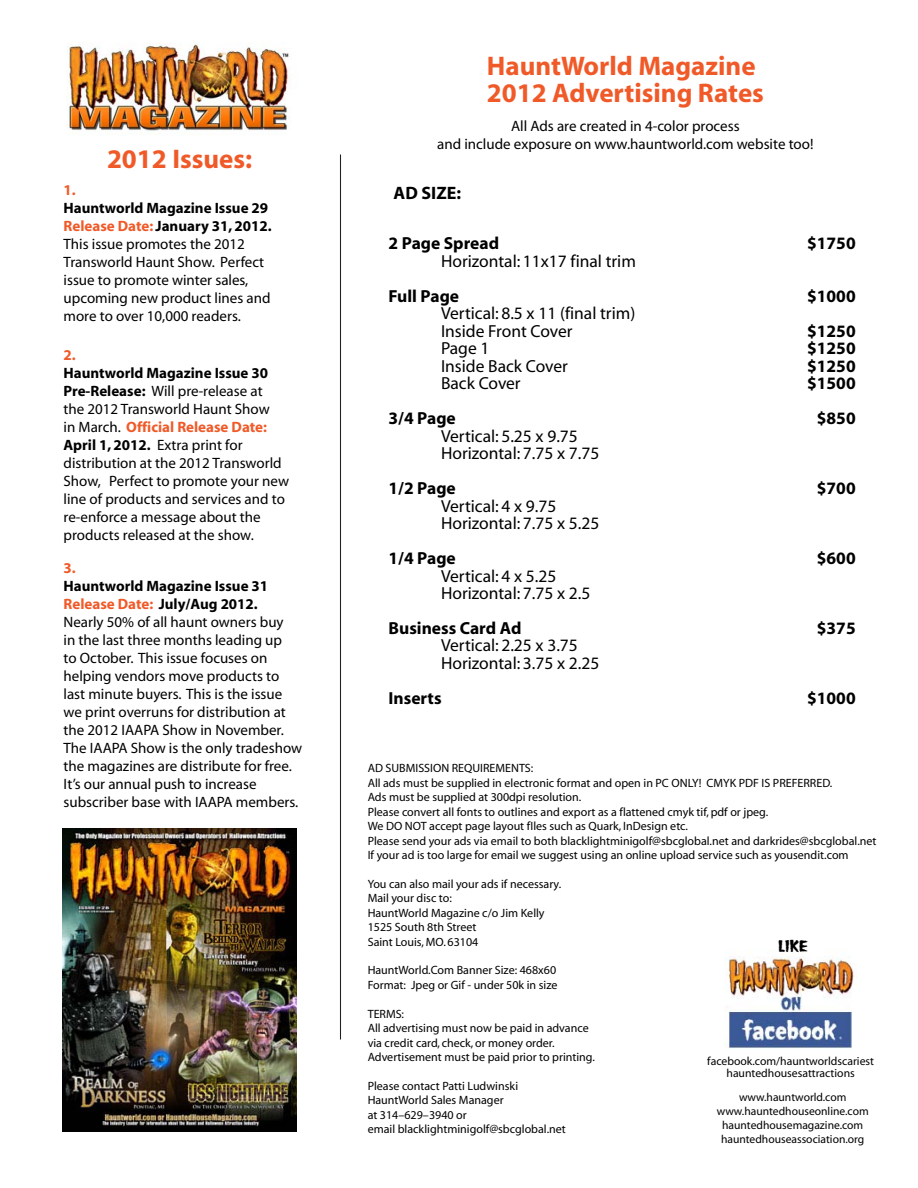
<style>
.page{position:relative;width:918px;height:1188px;background:#fff}
.page>*{position:absolute;margin:0;border:0;box-sizing:border-box;transform-origin:0 0}
.t1{font:700 27px/27px "Myriad";color:#f05a28}
.t2{font:700 18px "Myriad";color:#000}
.t3{font:18px "Spookhouse";color:#000}
.t4{font:17.55px/17.5px "Myriad";color:#000}
.t5{font:700 17.55px/17.5px "Myriad";color:#000}
.t6{font:15px/18px "Myriad";color:#000}
.t7{font:12px/14.4px "Myriad Pro";color:#000}
.t8{font:700 12px/14.4px "Myriad Pro";color:#000}
.t9{font:11.7px/12px "Myriad";color:#000;text-align:center}
.t10{font:11.55px/14px "Myriad";color:#000;text-align:center}
.s1{font-weight:700;color:#f05a28}
.s2{font-weight:700}
.s3{font-weight:400}
</style>
<div class="page">
<img style="left:67px;top:43px;width:223px;height:92px">
<img style="left:62px;top:828px;width:234px;height:304px">
<hr style="left:340px;top:154px;width:1px;height:886px;background:#231f20">
<img style="left:724px;top:956px;width:130px;height:93px">
<p class="t1" style="left:107px;top:147px;width:147px">2012 Issues:</p>
<p class="t6" style="left:64px;top:182px;width:210px"><span class="s1">1.<br></span><span class="s2">Hauntworld Magazine Issue 29<br></span><span class="s1">Release Date:</span> <span class="s2">January 31, 2012.<br></span>This issue promotes the 2012<br>Transworld Haunt Show. Perfect issue to promote winter sales, upcoming new product lines and more to over 10,000 readers.</p>
<p class="t6" style="left:64px;top:346px;width:227px"><span class="s1">2.<br></span><span class="s2">Hauntworld Magazine Issue 30<br>Pre-Release:</span> Will pre-release at<br>the 2012 Transworld Haunt Show<br>in March. <span class="s1">Official Release Date:<br></span><span class="s2">April 1, 2012.</span> Extra print for distribution at the 2012 Transworld<br>Show, Perfect to promote your new line of products and services and to re-enforce a message about the products released at the show.</p>
<p class="t6" style="left:64px;top:559px;width:240px"><span class="s1">3.<br></span><span class="s2">Hauntworld Magazine Issue 31<br></span><span class="s1">Release Date:</span> <span class="s2">July/Aug 2012.<br></span>Nearly 50% of all haunt owners buy<br>in the last three months leading up<br>to October. This issue focuses on helping vendors move products to last minute buyers. This is the issue we print overruns for distribution at the 2012 IAAPA Show in November.<br>The IAAPA Show is the only tradeshow the magazines are distribute for free.<br>It’s our annual push to increase subscriber base with IAAPA members.</p>
<p class="t1" style="left:487px;top:54px;width:279px">HauntWorld Magazine<br>2012 Advertising Rates</p>
<p class="t6" style="left:437px;top:117px;width:378px;text-align:center">All Ads are created in 4-color process<br>and include exposure on www.hauntworld.com website too!</p>
<p class="t2" style="left:394px;top:184px;width:69px">AD SIZE:</p>
<p class="t4" style="left:441px;top:236px;width:196px;text-indent:-52px"><span class="s2">2 Page Spread<br></span>Horizontal: 11x17 final trim</p>
<p class="t4" style="left:441px;top:288px;width:196px;text-indent:-52px"><span class="s2">Full Page<br></span>Vertical: 8.5 x 11 (final trim)<br>Inside Front Cover<br>Page 1<br>Inside Back Cover<br>Back Cover</p>
<p class="t4" style="left:441px;top:410px;width:160px;text-indent:-52px"><span class="s2">3/4 Page<br></span>Vertical: 5.25 x 9.75<br>Horizontal: 7.75 x 7.75</p>
<p class="t4" style="left:441px;top:480px;width:160px;text-indent:-52px"><span class="s2">1/2 Page<br></span>Vertical: 4 x 9.75<br>Horizontal: 7.75 x 5.25</p>
<p class="t4" style="left:441px;top:550px;width:151px;text-indent:-52px"><span class="s2">1/4 Page<br></span>Vertical: 4 x 5.25<br>Horizontal: 7.75 x 2.5</p>
<p class="t4" style="left:441px;top:620px;width:160px;text-indent:-52px"><span class="s2">Business Card Ad<br></span>Vertical: 2.25 x 3.75<br>Horizontal: 3.75 x 2.25</p>
<p class="t5" style="left:389px;top:690px;width:55px">Inserts</p>
<p class="t5" style="left:807px;top:235px;width:50px">$1750</p>
<p class="t5" style="left:807px;top:279px;width:50px;line-height:35px">$1000 $1250</p>
<p class="t5" style="left:807px;top:340px;width:50px;text-align:justify">$1250 $1250 $1500</p>
<p class="t5" style="left:817px;top:410px;width:40px">$850</p>
<p class="t5" style="left:817px;top:480px;width:40px">$700</p>
<p class="t5" style="left:817px;top:550px;width:40px">$600</p>
<p class="t5" style="left:817px;top:620px;width:40px">$375</p>
<p class="t5" style="left:807px;top:690px;width:50px">$1000</p>
<p class="t7" style="left:368px;top:762px;width:510px"><span class="s2">AD SUBMISSION REQUIREMENTS:<br></span>All ads must be supplied in electronic format and open in PC ONLY! CMYK PDF IS PREFERRED.<br>Ads must be supplied at 300dpi resolution.<br>Please convert all fonts to outlines and export as a flattened cmyk tif, pdf or jpeg.<br>We DO NOT accept page layout fIles such as Quark, InDesign etc.<br>Please send your ads via email to both blacklightminigolf@sbcglobal.net and darkrides@sbcglobal.net If your ad is too large for email we suggest using an online upload service such as yousendit.com</p>
<p class="t7" style="left:368px;top:877px;width:195px">You can also mail your ads if necessary.<br>Mail your disc to:<br>HauntWorld Magazine c/o Jim Kelly<br>1525 South 8th Street<br>Saint Louis, MO. 63104</p>
<p class="t8" style="left:368px;top:964px;width:191px">HauntWorld.Com Banner Size: <span class="s3">468x60<br></span>Format: <span class="s3">Jpeg or Gif - under 50k in size</span></p>
<p class="t7" style="left:368px;top:1007px;width:229px"><span class="s2">TERMS:<br></span>All advertising must now be paid in advance via credit card, check, or money order.<br>Advertisement must be paid prior to printing.</p>
<p class="t7" style="left:368px;top:1079px;width:200px">Please contact Patti Ludwinski<br>HauntWorld Sales Manager<br>at 314–629–3940 or<br>email <span class="s2">blacklightminigolf@sbcglobal.net</span></p>
<p class="t10" style="left:717px;top:1091px;width:153px">www.hauntworld.com www.hauntedhouseonline.com hauntedhousemagazine.com hauntedhouseassociation.org</p>
<p class="t3" style="left:779px;top:934px;width:31px">LIKE</p>
<p class="t9" style="left:707px;top:1056px;width:168px">facebook.com/hauntworldscariest hauntedhousesattractions</p>
</div>
